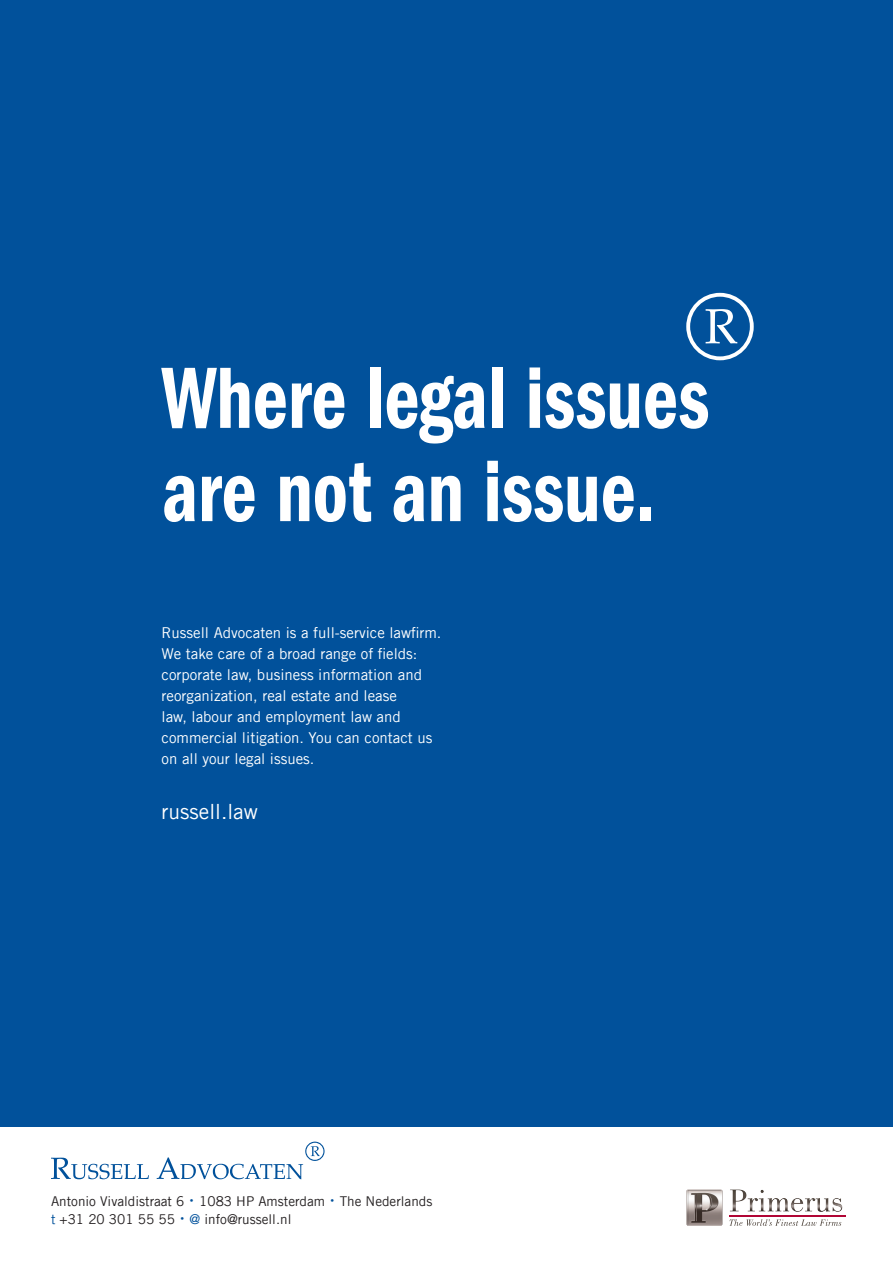
<style>
.page{position:relative;width:893px;height:1263px;background:#fff}
.page>*{position:absolute;margin:0;border:0;box-sizing:border-box;transform-origin:0 0}
.t1{font:600 condensed 90px/93.3px "Franklin Gothic LT";color:#fff;scale:.85 1}
.t2{font:21px "Trade Gothic LT";color:#fff}
.t3{font:15px/21px "Trade Gothic LT";color:#fff}
.t4{font:13.5px/18px "Trade Gothic LT";color:#231f20}
.s1{font-size:21px;color:#01519b}
.s2{color:#01519b}
</style>
<div class="page">
<div style="left:0;top:0;width:893px;height:1127px;background:#01519b"></div>
<svg style="left:706px;top:309px;width:31px;height:34px"></svg>
<div style="left:686px;top:293px;width:68px;height:67px;border:4px solid #fff;border-radius:50%"></div>
<svg style="left:51px;top:1158px;width:98px;height:21px"></svg>
<svg style="left:157px;top:1141px;width:168px;height:38px"></svg>
<img style="left:686px;top:1189px;width:156px;height:37px">
<hr style="left:729px;top:1215px;width:117px;height:2px;background:#b10535">
<svg style="left:729px;top:1219px;width:112px;height:7px"></svg>
<h1 class="t1" style="left:162px;top:352px;width:646px">Where legal issues are not an issue.</h1>
<p class="t3" style="left:162px;top:622px;width:281px">Russell Advocaten is a full-service lawfirm.<br>We take care of a broad range of fields: corporate law, business information and reorganization, real estate and lease<br>law, labour and employment law and commercial litigation. You can contact us on all your legal issues.</p>
<h2 class="t2" style="left:162px;top:799px;width:98px">russell.law</h2>
<p class="t4" style="left:51px;top:1192px;width:383px">Antonio Vivaldistraat 6 <span class="s1">·</span> 1083 HP Amsterdam <span class="s1">·</span> The Nederlands <span class="s2">t</span> +31 20 301 55 55 <span class="s1">·</span> <span class="s2">@</span> info@russell.nl</p>
</div>
